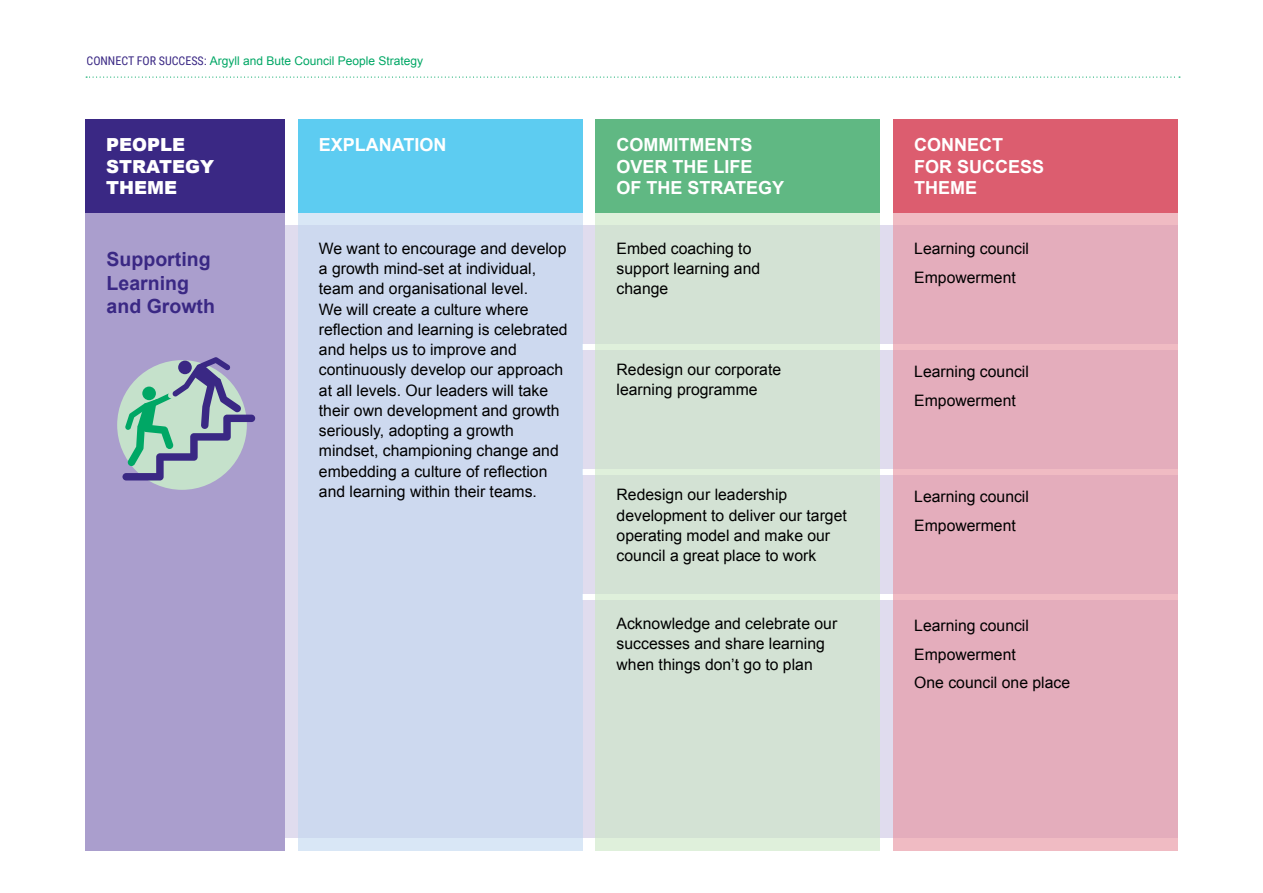
<style>
.page{position:relative;width:1263px;height:893px;background:#fff}
.page>*{position:absolute;margin:0;border:0;box-sizing:border-box;transform-origin:0 0}
.t1{font:700 19.5px/23.4px "Arial";color:#3a2884}
.t2{font:700 18px/21.6px "Arial";color:#fff}
.t3{font:900 18px/21.6px "Arial";color:#fff}
.t4{font:15.75px/20.2px "Arial";color:#000}
.t5{font:12px "Arial";color:#00a765}
.s1{font-family:"Roboto Condensed";color:#3a2884}
.s2{color:#3a2884}
</style>
<div class="page">
<div style="left:85px;top:225px;width:1093px;height:613px;background:#e0dcee"></div>
<div style="left:583px;top:594px;width:595px;height:5px;background:#fff"></div>
<div style="left:583px;top:469px;width:595px;height:5px;background:#fff"></div>
<div style="left:583px;top:344px;width:595px;height:5px;background:#fff"></div>
<div style="left:85px;top:119px;width:200px;height:731px;background:#aa9ecd"></div>
<div style="left:85px;top:119px;width:200px;height:94px;background:#3a2884"></div>
<svg style="left:86px;top:77px;width:1094px;height:1px"></svg>
<div style="left:595px;top:119px;width:285px;height:731px;background:linear-gradient(to right,#d4e3d4,#d4e3d4)"></div>
<div style="left:298px;top:119px;width:285px;height:731px;background:#cdd9ef"></div>
<div style="left:893px;top:119px;width:285px;height:731px;background:linear-gradient(to right,#e5aebc,#e5aebc)"></div>
<div style="left:298px;top:119px;width:285px;height:94px;background:#5dccf1"></div>
<div style="left:595px;top:119px;width:285px;height:94px;background:#60b883"></div>
<div style="left:893px;top:119px;width:285px;height:94px;background:#dc5d6f"></div>
<div style="left:117px;top:360px;width:130px;height:130px;background:#c5e1cb;border-radius:50%"></div>
<svg style="left:122px;top:357px;width:133px;height:123px"></svg>
<p class="t5" style="left:87px;top:53px;width:338px"><span class="s1">CONNECT FOR SUCCESS</span><span class="s2">:</span> Argyll and Bute Council People Strategy</p>
<p class="t3" style="left:106px;top:133px;width:109px">PEOPLE<br>STRATEGY<br>THEME</p>
<p class="t2" style="left:319px;top:135px;width:129px">EXPLANATION</p>
<p class="t2" style="left:617px;top:135px;width:169px">COMMITMENTS<br>OVER THE LIFE<br>OF THE STRATEGY</p>
<p class="t2" style="left:914px;top:135px;width:132px">CONNECT<br>FOR SUCCESS<br>THEME</p>
<p class="t1" style="left:107px;top:248px;width:110px">Supporting<br>Learning and Growth</p>
<p class="t4" style="left:319px;top:238px;width:249px">We want to encourage and develop a growth mind-set at individual, team and organisational level.<br>We will create a culture where</p>
<p class="t4" style="left:319px;top:319px;width:250px">reflection and learning is celebrated</p>
<p class="t4" style="left:319px;top:340px;width:246px">and helps us to improve and continuously develop our approach at all levels. Our leaders will take their own development and growth seriously, adopting a growth mindset, championing change and</p>
<p class="t4" style="left:319px;top:461px;width:230px">embedding a culture of reflection</p>
<p class="t4" style="left:319px;top:481px;width:219px">and learning within their teams.</p>
<p class="t4" style="left:617px;top:238px;width:145px">Embed coaching to support learning and change</p>
<p class="t4" style="left:617px;top:360px;width:166px">Redesign our corporate learning programme</p>
<p class="t4" style="left:617px;top:485px;width:232px">Redesign our leadership development to deliver our target operating model and make our council a great place to work</p>
<p class="t4" style="left:914px;top:234px;width:116px;line-height:28.8px">Learning council<br>Empowerment</p>
<p class="t4" style="left:914px;top:357px;width:116px;line-height:28.8px">Learning council<br>Empowerment</p>
<p class="t4" style="left:914px;top:482px;width:116px;line-height:28.8px">Learning council<br>Empowerment</p>
<p class="t4" style="left:617px;top:614px;width:222px">Acknowledge and celebrate our successes and share learning when things don’t go to plan</p>
<p class="t4" style="left:914px;top:611px;width:157px;line-height:28.8px">Learning council<br>Empowerment<br>One council one place</p>
</div>
